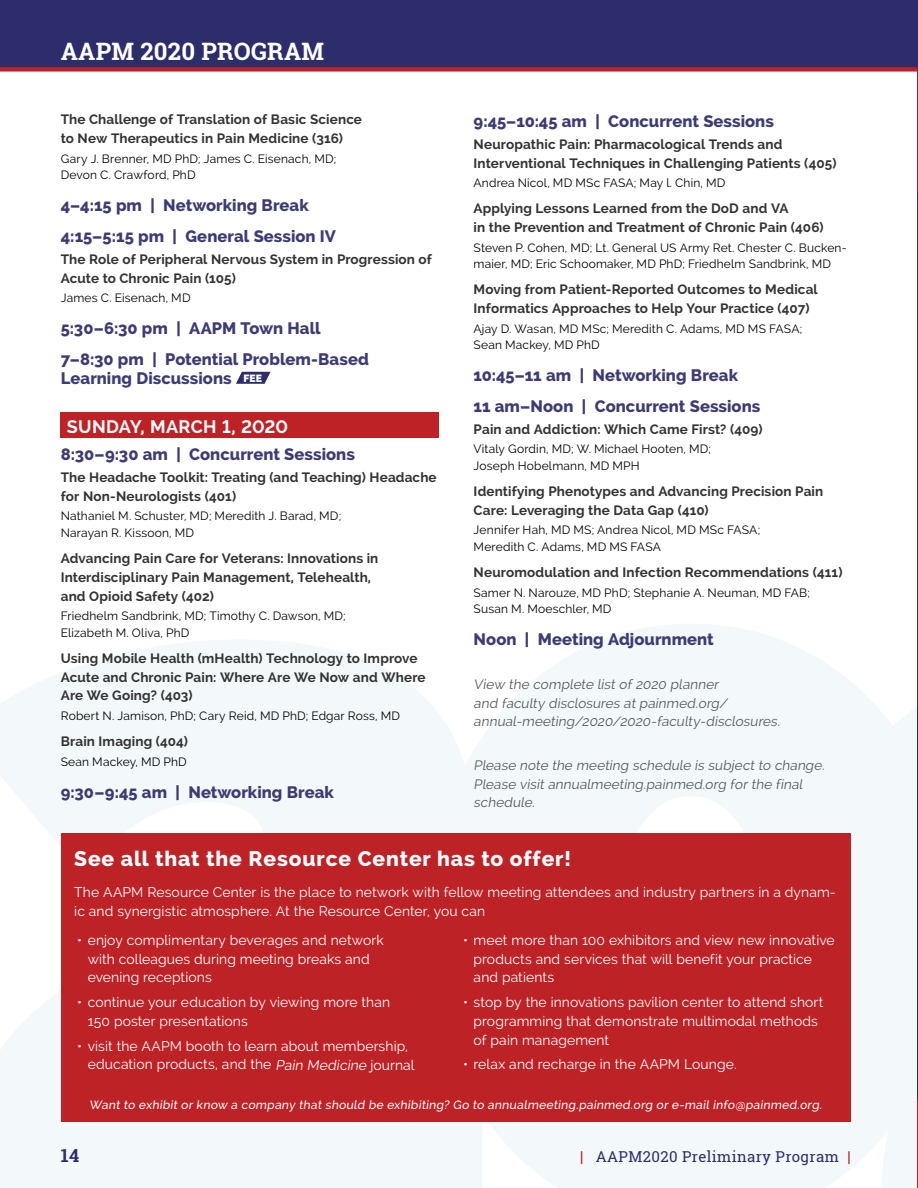
<style>
.page{position:relative;width:918px;height:1188px;background:#fff}
.page>*{position:absolute;margin:0;border:0;box-sizing:border-box;transform-origin:0 0}
.t1{font:700 24px "Roboto Slab";letter-spacing:.01em;color:#fff}
.t2{font:800 21px "Raleway";letter-spacing:.04em;color:#fff}
.t3{font:700 18px "Raleway";letter-spacing:.01em;color:#fff}
.t4{font:700 18px "Roboto Slab";color:#2d2d6c}
.t5{font:800 16.5px/30.8px "Raleway";letter-spacing:.005em;color:#3e3b74}
.t6{font:15px "Roboto Slab";letter-spacing:.025em;color:#2d2d6c}
.t7{font:13.8px/18.8px "Raleway";letter-spacing:.01em;color:#fff}
.t8{font:700 13.5px/18.8px "Raleway";letter-spacing:.01em;color:#333}
.t9{font:italic 13.5px/18.8px "Raleway";color:#565659}
.t10{font:12px/16.5px "Raleway";letter-spacing:.015em;color:#000}
.t11{font:500 12px "Raleway";color:#fff}
.s1{font-size:10.5px;color:#fff}
.s2{font-style:italic}
.s3{font-weight:700;color:#bd2226}
</style>
<div class="page">
<div style="left:0;top:0;width:918px;height:69px;background:#2d2d6c"></div>
<div style="left:0;top:67px;width:918px;height:5px;background:#bd2226"></div>
<svg style="left:0;top:624px;width:880px;height:564px;fill:#f3f9fb"></svg>
<div style="left:61px;top:413px;width:378px;height:25px;background:#bd2226"></div>
<svg style="left:236px;top:372px;width:35px;height:12px"></svg>
<div style="left:61px;top:833px;width:789px;height:289px;background:#bd2226"></div>
<hr style="left:917px;top:0;width:1px;height:1188px;background:#2e2c6c">
<hr style="left:917px;top:68px;width:1px;height:125px;background:#bd2227">
<div style="left:880px;top:707px;width:38px;height:481px;background:#f3f9fb"></div>
<h1 class="t1" style="left:61px;top:35px;width:244px">AAPM 2020 PROGRAM</h1>
<p class="t8" style="left:61px;top:110px;width:303px">The Challenge of Translation of Basic Science to New Therapeutics in Pain Medicine (316)</p>
<p class="t10" style="left:61px;top:150px;width:277px">Gary J. Brenner, MD PhD; James C. Eisenach, MD;<br>Devon C. Crawford, PhD</p>
<p class="t5" style="left:61px;top:190px;width:277px">4–4:15 pm | Networking Break<br>4:15–5:15 pm | General Session IV</p>
<p class="t8" style="left:61px;top:250px;width:373px">The Role of Peripheral Nervous System in Progression of<br>Acute to Chronic Pain (105)</p>
<p class="t10" style="left:61px;top:290px;width:131px">James C. Eisenach, MD</p>
<p class="t5" style="left:61px;top:313px;width:310px">5:30–6:30 pm | AAPM Town Hall<br>7–8:30 pm | Potential Problem-Based</p>
<p class="t5" style="left:61px;top:363px;width:203px">Learning Discussions <span class="s1">FEE</span></p>
<h3 class="t3" style="left:67px;top:416px;width:223px">SUNDAY, MARCH 1, 2020</h3>
<p class="t5" style="left:61px;top:439px;width:296px">8:30–9:30 am | Concurrent Sessions</p>
<p class="t8" style="left:61px;top:468px;width:378px">The Headache Toolkit: Treating (and Teaching) Headache for Non-Neurologists (401)</p>
<p class="t10" style="left:61px;top:508px;width:282px">Nathaniel M. Schuster, MD; Meredith J. Barad, MD;<br>Narayan R. Kissoon, MD</p>
<p class="t8" style="left:61px;top:549px;width:319px">Advancing Pain Care for Veterans: Innovations in<br>Interdisciplinary Pain Management, Telehealth, and Opioid Safety (402)</p>
<p class="t10" style="left:61px;top:608px;width:287px">Friedhelm Sandbrink, MD; Timothy C. Dawson, MD;<br>Elizabeth M. Oliva, PhD</p>
<p class="t8" style="left:61px;top:649px;width:366px">Using Mobile Health (mHealth) Technology to Improve<br>Acute and Chronic Pain: Where Are We Now and Where<br>Are We Going? (403)</p>
<p class="t10" style="left:61px;top:707px;width:341px">Robert N. Jamison, PhD; Cary Reid, MD PhD; Edgar Ross, MD</p>
<p class="t8" style="left:61px;top:732px;width:129px">Brain Imaging (404)</p>
<p class="t10" style="left:61px;top:753px;width:128px">Sean Mackey, MD PhD</p>
<p class="t5" style="left:61px;top:777px;width:275px">9:30–9:45 am | Networking Break</p>
<p class="t5" style="left:474px;top:106px;width:302px">9:45–10:45 am | Concurrent Sessions</p>
<p class="t8" style="left:474px;top:135px;width:364px">Neuropathic Pain: Pharmacological Trends and<br>Interventional Techniques in Challenging Patients (405)</p>
<p class="t10" style="left:474px;top:175px;width:253px">Andrea Nicol, MD MSc FASA; May l. Chin, MD</p>
<p class="t8" style="left:474px;top:199px;width:352px">Applying Lessons Learned from the DoD and VA<br>in the Prevention and Treatment of Chronic Pain (406)</p>
<p class="t10" style="left:474px;top:239px;width:375px">Steven P. Cohen, MD; Lt. General US Army Ret. Chester C. Bucken&shy;maier, MD; Eric Schoomaker, MD PhD; Friedhelm Sandbrink, MD</p>
<p class="t8" style="left:474px;top:280px;width:346px">Moving from Patient-Reported Outcomes to Medical<br>Informatics Approaches to Help Your Practice (407)</p>
<p class="t10" style="left:474px;top:320px;width:330px">Ajay D. Wasan, MD MSc; Meredith C. Adams, MD MS FASA;<br>Sean Mackey, MD PhD</p>
<p class="t5" style="left:474px;top:360px;width:288px">10:45–11 am | Networking Break<br>11 am–Noon | Concurrent Sessions</p>
<p class="t8" style="left:474px;top:420px;width:291px">Pain and Addiction: Which Came First? (409)</p>
<p class="t10" style="left:474px;top:441px;width:239px">Vitaly Gordin, MD; W. Michael Hooten, MD;<br>Joseph Hobelmann, MD MPH</p>
<p class="t8" style="left:474px;top:482px;width:351px">Identifying Phenotypes and Advancing Precision Pain<br>Care: Leveraging the Data Gap (410)</p>
<p class="t10" style="left:474px;top:522px;width:288px">Jennifer Hah, MD MS; Andrea Nicol, MD MSc FASA;<br>Meredith C. Adams, MD MS FASA</p>
<p class="t8" style="left:474px;top:563px;width:370px">Neuromodulation and Infection Recommendations (411)</p>
<p class="t10" style="left:474px;top:584px;width:338px">Samer N. Narouze, MD PhD; Stephanie A. Neuman, MD FAB;<br>Susan M. Moeschler, MD</p>
<p class="t5" style="left:474px;top:624px;width:242px">Noon | Meeting Adjournment</p>
<p class="t9" style="left:474px;top:675px;width:310px">View the complete list of 2020 planner<br>and faculty disclosures at painmed.org/ annual-meeting/2020/2020-faculty-disclosures.</p>
<p class="t9" style="left:474px;top:756px;width:355px">Please note the meeting schedule is subject to change.<br>Please visit annualmeeting.painmed.org for the final schedule.</p>
<h2 class="t2" style="left:74px;top:847px;width:498px">See all that the Resource Center has to offer!</h2>
<p class="t7" style="left:74px;top:883px;width:763px">The AAPM Resource Center is the place to network with fellow meeting attendees and industry partners in a dynam&shy;ic and synergistic atmosphere. At the Resource Center, you can</p>
<p class="t7" style="left:88px;top:931px;width:297px;text-indent:-11px">• enjoy complimentary beverages and network with colleagues during meeting breaks and evening receptions</p>
<p class="t7" style="left:88px;top:993px;width:304px;text-indent:-11px">• continue your education by viewing more than<br>150 poster presentations</p>
<p class="t7" style="left:88px;top:1036px;width:328px;text-indent:-11px">• visit the AAPM booth to learn about membership, education products, and the <span class="s2">Pain Medicine</span> journal</p>
<p class="t7" style="left:474px;top:931px;width:363px;text-indent:-11px">• meet more than 100 exhibitors and view new innovative products and services that will benefit your practice and patients</p>
<p class="t7" style="left:474px;top:993px;width:351px;text-indent:-11px">• stop by the innovations pavilion center to attend short programming that demonstrate multimodal methods of pain management</p>
<p class="t7" style="left:463px;top:1055px;width:275px">• relax and recharge in the AAPM Lounge.</p>
<p class="t11" style="left:89px;top:1097px;width:736px">Want to exhibit or know a company that should be exhibiting? Go to annualmeeting.painmed.org or e-mail info@painmed.org.</p>
<h3 class="t4" style="left:61px;top:1143px;width:20px">14</h3>
<p class="t6" style="left:580px;top:1146px;width:272px"><span class="s3">|</span> AAPM2020 Preliminary Program <span class="s3">|</span></p>
</div>
